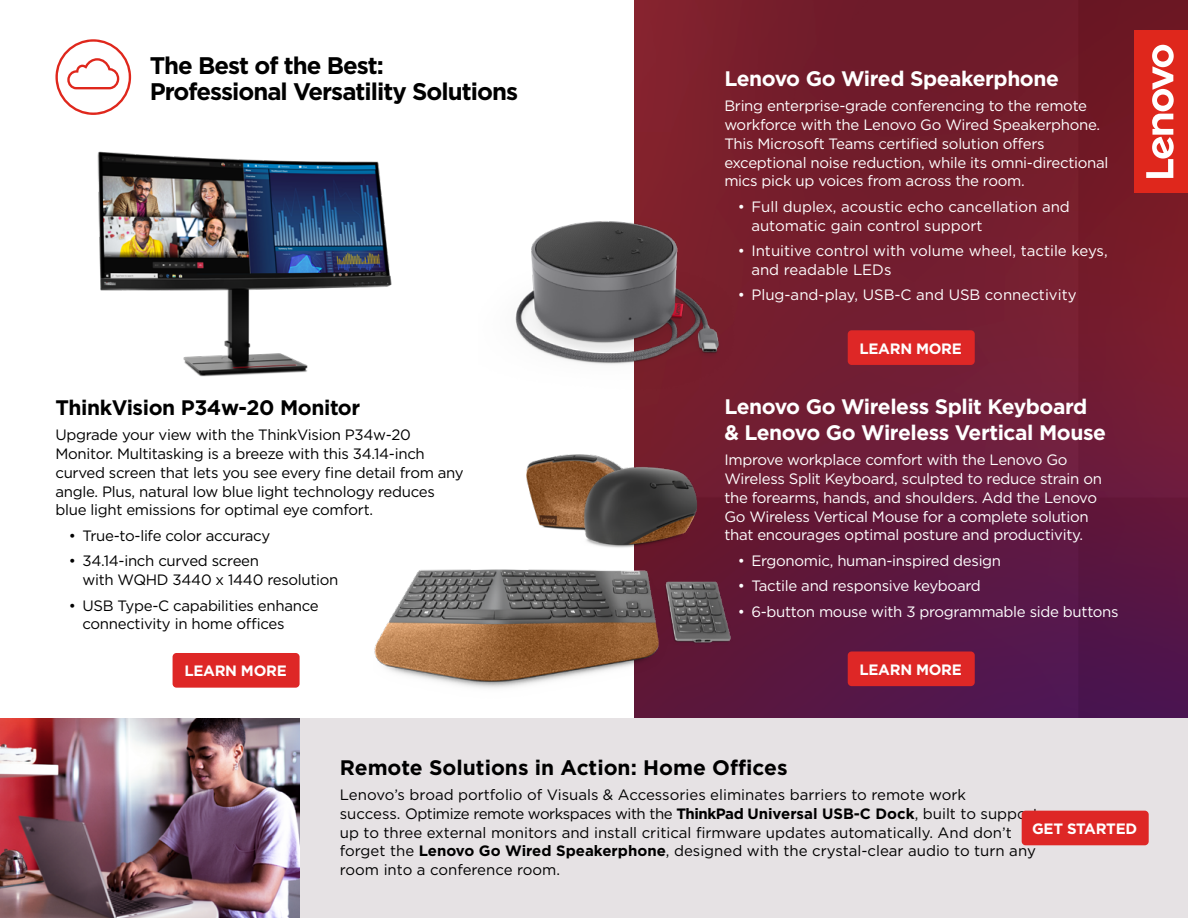
<style>
.page{position:relative;width:1188px;height:918px;background:#fff}
.page>*{position:absolute;margin:0;border:0;box-sizing:border-box;transform-origin:0 0}
.t1{font:700 24px "Gotham";letter-spacing:-.04em;color:#000}
.t2{font:700 21px "Gotham";letter-spacing:-.02em;color:#fff}
.t3{font:700 21px "Gotham";letter-spacing:-.015em;color:#000}
.t4{font:15px/18.8px "Gotham";letter-spacing:-.02em;color:#fff}
.t5{font:15px/18.8px "Gotham";letter-spacing:-.02em;color:#000}
.t6{font:15px/18.8px "Gotham";color:#000}
.t7{font:15px/18.8px "Gotham";color:#fff}
.t8{font:700 15px "Gotham";letter-spacing:-.02em;color:#fff}
.s1{font-weight:700}
</style>
<div class="page">
<img style="left:634px;top:0;width:554px;height:719px">
<svg style="left:55px;top:39px;width:76px;height:76px"></svg>
<img style="left:97px;top:151px;width:295px;height:226px">
<img style="left:374px;top:505px;width:364px;height:209px">
<img style="left:515px;top:166px;width:238px;height:274px">
<img style="left:519px;top:426px;width:127px;height:127px">
<img style="left:577px;top:436px;width:127px;height:127px">
<div style="left:1134px;top:30px;width:54px;height:163px;background:#df271c"></div>
<svg style="left:1146px;top:45px;width:28px;height:133px"></svg>
<div style="left:848px;top:330px;width:127px;height:35px;background:#de2726;border-radius:4px"></div>
<div style="left:848px;top:651px;width:127px;height:35px;background:#de2726;border-radius:4px"></div>
<div style="left:173px;top:653px;width:127px;height:35px;background:#de2726;border-radius:4px"></div>
<div style="left:0;top:719px;width:1188px;height:199px;background:#e6e2e4"></div>
<img style="left:0;top:719px;width:300px;height:199px">
<div style="left:1022px;top:811px;width:127px;height:34px;background:#de2726;border-radius:4px"></div>
<p class="t1" style="left:150px;top:50px;width:236px">The Best of the Best:</p>
<p class="t1" style="left:150px;top:75px;width:370px">Professional Versatility Solutions</p>
<p class="t3" style="left:55px;top:393px;width:306px">ThinkVision P34w-20 Monitor</p>
<p class="t5" style="left:55px;top:425px;width:410px">Upgrade your view with the ThinkVision P34w-20<br>Monitor. Multitasking is a breeze with this 34.14-inch curved screen that lets you see every fine detail from any angle. Plus, natural low blue light technology reduces blue light emissions for optimal eye comfort.</p>
<p class="t5" style="left:69px;top:526px;width:203px">• True-to-life color accuracy</p>
<p class="t5" style="left:82px;top:551px;width:258px;text-indent:-14px">• 34.14-inch curved screen<br>with WQHD 3440 x 1440 resolution</p>
<p class="t5" style="left:82px;top:596px;width:238px;text-indent:-14px">• USB Type-C capabilities enhance connectivity in home offices</p>
<p class="t2" style="left:724px;top:65px;width:336px">Lenovo Go Wired Speakerphone</p>
<p class="t4" style="left:724px;top:96px;width:386px">Bring enterprise-grade conferencing to the remote workforce with the Lenovo Go Wired Speakerphone.<br>This Microsoft Teams certified solution offers exceptional noise reduction, while its omni-directional mics pick up voices from across the room.</p>
<p class="t7" style="left:751px;top:197px;width:320px;text-indent:-14px">• Full duplex, acoustic echo cancellation and automatic gain control support</p>
<p class="t7" style="left:751px;top:241px;width:358px;text-indent:-14px">• Intuitive control with volume wheel, tactile keys, and readable LEDs</p>
<p class="t7" style="left:738px;top:285px;width:340px">• Plug-and-play, USB-C and USB connectivity</p>
<p class="t8" style="left:860px;top:338px;width:104px">LEARN MORE</p>
<p class="t2" style="left:724px;top:392px;width:365px">Lenovo Go Wireless Split Keyboard</p>
<p class="t2" style="left:724px;top:419px;width:383px">&amp; Lenovo Go Wireless Vertical Mouse</p>
<p class="t4" style="left:724px;top:450px;width:379px">Improve workplace comfort with the Lenovo Go Wireless Split Keyboard, sculpted to reduce strain on the forearms, hands, and shoulders. Add the Lenovo Go Wireless Vertical Mouse for a complete solution that encourages optimal posture and productivity.</p>
<p class="t4" style="left:738px;top:551px;width:265px">• Ergonomic, human-inspired design</p>
<p class="t4" style="left:738px;top:576px;width:244px">• Tactile and responsive keyboard</p>
<p class="t4" style="left:738px;top:602px;width:382px">• 6-button mouse with 3 programmable side buttons</p>
<p class="t8" style="left:184px;top:661px;width:104px">LEARN MORE</p>
<p class="t8" style="left:860px;top:660px;width:104px">LEARN MORE</p>
<p class="t3" style="left:340px;top:753px;width:449px">Remote Solutions in Action: Home Offices</p>
<p class="t6" style="left:340px;top:785px;width:701px">Lenovo’s broad portfolio of Visuals &amp; Accessories eliminates barriers to remote work<br>success. Optimize remote workspaces with the <span class="s1">ThinkPad Universal USB-C Dock</span>, built to support up to three external monitors and install critical firmware updates automatically. And don’t forget the <span class="s1">Lenovo Go Wired Speakerphone</span>, designed with the crystal-clear audio to turn any room into a conference room.</p>
<p class="t8" style="left:1032px;top:819px;width:106px">GET STARTED</p>
</div>
